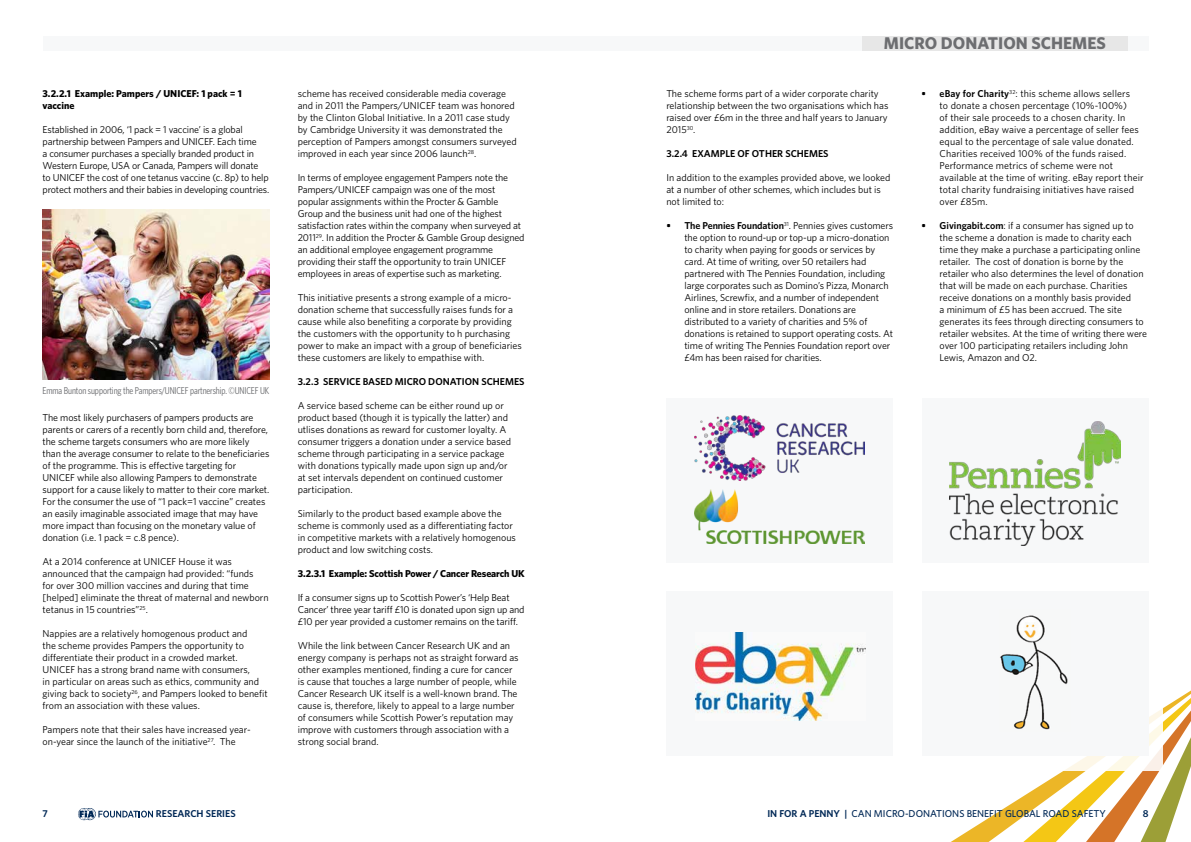
<style>
.page{position:relative;width:1191px;height:842px;background:#fff}
.page>*{position:absolute;margin:0;border:0;box-sizing:border-box;transform-origin:0 0}
.t1{font:700 17px "Whitney";color:#6d6e71}
.t2{font:10px/12px "Whitney";color:#000}
.t3{font:700 10px/12px "Whitney";letter-spacing:-.015em;color:#000}
.t4{font:600 10px "Whitney";color:#000}
.t5{font:10px "Whitney Condensed";letter-spacing:-.01em;color:#6d6e71}
.t6{font:500 10px "Whitney";color:#002856}
.t7{font:600 10px "Whitney";color:#002856}
.s1{font-weight:600}
</style>
<div class="page">
<svg style="left:951px;top:690px;width:240px;height:152px"></svg>
<svg style="left:78px;top:808px;width:75px;height:12px"></svg>
<div style="left:43px;top:36px;width:1105px;height:14px;background:#f7f8f9"></div>
<div style="left:862px;top:36px;width:265px;height:14px;background:#e7e7e7"></div>
<div style="left:652px;top:670px;width:510px;height:101px;background:#fff"></div>
<div style="left:666px;top:398px;width:227px;height:165px;background:#f7f8f9"></div>
<div style="left:666px;top:591px;width:227px;height:164px;background:#f7f8f9"></div>
<div style="left:921px;top:398px;width:227px;height:165px;background:#f7f8f9"></div>
<div style="left:921px;top:591px;width:227px;height:164px;background:#f7f8f9"></div>
<img style="left:694px;top:415px;width:171px;height:65px">
<img style="left:694px;top:490px;width:171px;height:53px">
<img style="left:950px;top:421px;width:170px;height:125px">
<img style="left:695px;top:632px;width:170px;height:89px">
<img style="left:1000px;top:615px;width:68px;height:115px">
<img style="left:43px;top:210px;width:226px;height:170px">
<p class="t3" style="left:43px;top:87px;width:201px">3.2.2.1 Example: Pampers / UNICEF: 1 pack = 1 vaccine</p>
<p class="t2" style="left:43px;top:123px;width:228px">Established in 2006, ‘1 pack = 1 vaccine’ is a global partnership between Pampers and UNICEF. Each time<br>a consumer purchases a specially branded product in Western Europe, USA or Canada, Pampers will donate<br>to UNICEF the cost of one tetanus vaccine (c. 8p) to help protect mothers and their babies in developing countries.</p>
<p class="t5" style="left:43px;top:384px;width:228px">Emma Bunton supporting the Pampers/UNICEF partnership. ©UNICEF UK</p>
<p class="t2" style="left:43px;top:411px;width:228px">The most likely purchasers of pampers products are parents or carers of a recently born child and, therefore, the scheme targets consumers who are more likely than the average consumer to relate to the beneficiaries of the programme. This is effective targeting for UNICEF while also allowing Pampers to demonstrate support for a cause likely to matter to their core market.<br>For the consumer the use of “1 pack=1 vaccine” creates an easily imaginable associated image that may have more impact than focusing on the monetary value of donation (i.e. 1 pack = c.8 pence).</p>
<p class="t2" style="left:43px;top:555px;width:228px">At a 2014 conference at UNICEF House it was announced that the campaign had provided: “funds<br>for over 300 million vaccines and during that time [helped] eliminate the threat of maternal and newborn tetanus in 15 countries”<sup>25</sup>.</p>
<p class="t2" style="left:43px;top:627px;width:227px">Nappies are a relatively homogenous product and<br>the scheme provides Pampers the opportunity to differentiate their product in a crowded market.<br>UNICEF has a strong brand name with consumers,<br>in particular on areas such as ethics, community and giving back to society<sup>26</sup>, and Pampers looked to benefit from an association with these values.</p>
<p class="t2" style="left:43px;top:723px;width:210px">Pampers note that their sales have increased year&shy;on-year since the launch of the initiative<sup>27</sup>. The</p>
<p class="t2" style="left:298px;top:87px;width:220px">scheme has received considerable media coverage and in 2011 the Pampers/UNICEF team was honored by the Clinton Global Initiative. In a 2011 case study by Cambridge University it was demonstrated the perception of Pampers amongst consumers surveyed improved in each year since 2006 launch<sup>28</sup>.</p>
<p class="t2" style="left:298px;top:171px;width:228px">In terms of employee engagement Pampers note the Pampers/UNICEF campaign was one of the most popular assignments within the Procter &amp; Gamble Group and the business unit had one of the highest satisfaction rates within the company when surveyed at 2011<sup>29</sup>. In addition the Procter &amp; Gamble Group designed an additional employee engagement programme providing their staff the opportunity to train UNICEF employees in areas of expertise such as marketing.</p>
<p class="t2" style="left:298px;top:291px;width:225px">This initiative presents a strong example of a micro&shy;donation scheme that successfully raises funds for a cause while also benefiting a corporate by providing the customers with the opportunity to h purchasing power to make an impact with a group of beneficiaries these customers are likely to empathise with.</p>
<p class="t4" style="left:298px;top:375px;width:228px">3.2.3 SERVICE BASED MICRO DONATION SCHEMES</p>
<p class="t2" style="left:298px;top:399px;width:215px">A service based scheme can be either round up or product based (though it is typically the latter) and utlises donations as reward for customer loyalty. A consumer triggers a donation under a service based scheme through participating in a service package with donations typically made upon sign up and/or at set intervals dependent on continued customer participation.</p>
<p class="t2" style="left:298px;top:507px;width:220px">Similarly to the product based example above the scheme is commonly used as a differentiating factor in competitive markets with a relatively homogenous product and low switching costs.</p>
<p class="t3" style="left:298px;top:567px;width:228px">3.2.3.1 Example: Scottish Power / Cancer Research UK</p>
<p class="t2" style="left:298px;top:591px;width:228px">If a consumer signs up to Scottish Power’s ‘Help Beat<br>Cancer’ three year tariff £10 is donated upon sign up and £10 per year provided a customer remains on the tariff.</p>
<p class="t2" style="left:298px;top:639px;width:222px">While the link between Cancer Research UK and an energy company is perhaps not as straight forward as other examples mentioned, finding a cure for cancer is cause that touches a large number of people, while Cancer Research UK itself is a well-known brand. The cause is, therefore, likely to appeal to a large number of consumers while Scottish Power’s reputation may improve with customers through association with a strong social brand.</p>
<h1 class="t1" style="left:884px;top:32px;width:223px">MICRO DONATION SCHEMES</h1>
<p class="t2" style="left:666px;top:87px;width:223px">The scheme forms part of a wider corporate charity relationship between the two organisations which has raised over £6m in the three and half years to January 2015<sup>30</sup>.</p>
<p class="t4" style="left:666px;top:147px;width:164px">3.2.4 EXAMPLE OF OTHER SCHEMES</p>
<p class="t2" style="left:666px;top:171px;width:226px">In addition to the examples provided above, we looked at a number of other schemes, which includes but is not limited to:</p>
<p class="t2" style="left:684px;top:219px;width:210px;text-indent:-18px"><span class="s1">• The Pennies Foundation</span><sup>31</sup>. Pennies gives customers the option to round-up or top-up a micro-donation to charity when paying for goods or services by card. At time of writing, over 50 retailers had partnered with The Pennies Foundation, including large corporates such as Domino’s Pizza, Monarch Airlines, Screwfix, and a number of independent online and in store retailers. Donations are distributed to a variety of charities and 5% of donations is retained to support operating costs. At time of writing The Pennies Foundation report over £4m has been raised for charities.</p>
<p class="t2" style="left:939px;top:87px;width:205px;text-indent:-18px"><span class="s1">• eBay for Charity</span><sup>32</sup>: this scheme allows sellers<br>to donate a chosen percentage (10%-100%)<br>of their sale proceeds to a chosen charity. In addition, eBay waive a percentage of seller fees equal to the percentage of sale value donated.<br>Charities received 100% of the funds raised.<br>Performance metrics of scheme were not available at the time of writing. eBay report their total charity fundraising initiatives have raised over £85m.</p>
<p class="t2" style="left:939px;top:219px;width:209px;text-indent:-18px"><span class="s1">• Givingabit.com</span>: if a consumer has signed up to the scheme a donation is made to charity each time they make a purchase a participating online retailer. The cost of donation is borne by the retailer who also determines the level of donation that will be made on each purchase. Charities receive donations on a monthly basis provided<br>a minimum of £5 has been accrued. The site generates its fees through directing consumers to retailer websites. At the time of writing there were over 100 participating retailers including John Lewis, Amazon and O2.</p>
<p class="t7" style="left:43px;top:807px;width:7px">7</p>
<p class="t7" style="left:156px;top:807px;width:81px">RESEARCH SERIES</p>
<p class="t6" style="left:767px;top:807px;width:340px"><span class="s1">IN FOR A PENNY |</span> CAN MICRO-DONATIONS BENEFIT GLOBAL ROAD SAFETY</p>
<p class="t7" style="left:1142px;top:807px;width:7px">8</p>
</div>
